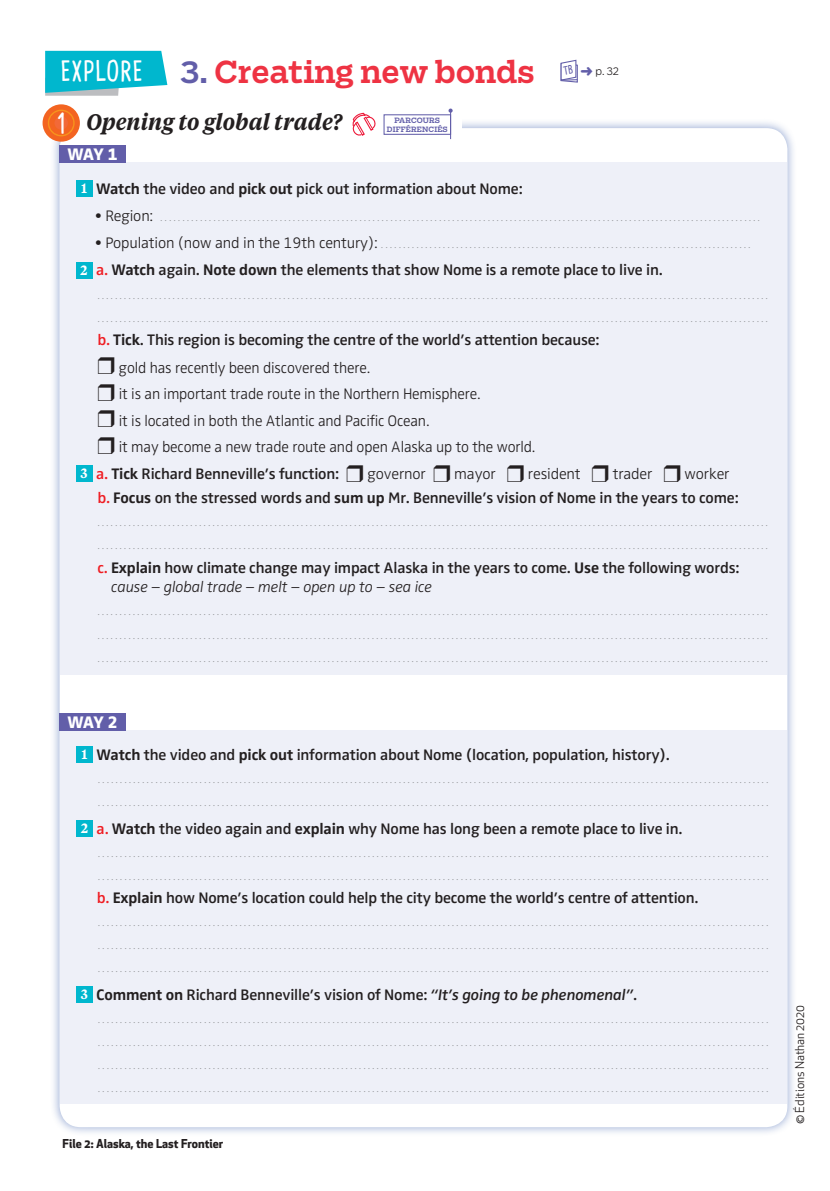
<style>
.page{position:relative;width:830px;height:1191px;background:#fff}
.page>*{position:absolute;margin:0;border:0;box-sizing:border-box;transform-origin:0 0}
.t1{font:500 30px "Salvo Serif";color:#ee3343}
.t2{font:700 27.3px "Cardenio Modern";color:#fff}
.t3{font:700 26.25px "Cardenio Modern";color:#fff}
.t4{font:italic 600 22.5px "Tiempos Text";color:#231f20;scale:.93 1}
.t5{font:17.25px "Zwo w 7";letter-spacing:-.055em;color:#fff}
.t6{font:15.75px "Zwo w 5";letter-spacing:-.01em;color:#231f20}
.t7{font:15.75px "Zwo w 2";letter-spacing:-.01em;color:#231f20}
.t8{font:15.75px "Zwo w 2 Italic";letter-spacing:-.01em;color:#231f20}
.t9{font:700 12px "Apex New";color:#231f20}
.t10{font:12px "Apex New";color:#231f20}
.t11{font:10.5px/23.1px "Zwo w 2";color:#939598}
.t12{font:300 10.5px "Salvo Sans";color:#231f20}
.t13{font:500 7.2px "Salvo Serif";letter-spacing:.02em;color:#625ea9}
.s1{color:#625ea9}
.s2{font-family:"Tiempos Text";font-weight:600;font-size:13.5px;color:#fff}
.s3{font-family:"Zwo w 6"}
.s4{font-size:15.75px;color:#231f20}
.s5{color:#ee1d23}
.s6{font-family:"Zwo w 5";color:#ee1d23}
.s7{font-family:"Zwo w 5"}
.s8{font-family:"Zwo w 5 Italic"}
</style>
<div class="page">
<svg style="left:45px;top:51px;width:122px;height:45px"></svg>
<div style="left:50px;top:119px;width:746px;height:1017px;background:#4f6fb6;opacity:.6"></div>
<div style="left:60px;top:128px;width:727px;height:999px;background:#fff;border-radius:21px"></div>
<div style="left:73px;top:113px;width:388px;height:32px;background:#fff"></div>
<svg style="left:352px;top:112px;width:24px;height:24px"></svg>
<div style="left:383px;top:114px;width:68px;height:21px;border:1px solid #625ea9"></div>
<svg style="left:448px;top:109px;width:4px;height:30px"></svg>
<svg style="left:45px;top:107px;width:32px;height:32px"></svg>
<div style="left:43px;top:104px;width:37px;height:38px;border:5px solid #f36421;border-radius:50%"></div>
<div style="left:52px;top:114px;width:19px;height:18px;background:#f26938;border-radius:50%"></div>
<div style="left:49px;top:111px;width:24px;height:24px;border:5px solid #f36421;border-radius:50%"></div>
<div style="left:60px;top:162px;width:727px;height:513px;background:#eef0f8"></div>
<div style="left:60px;top:730px;width:726px;height:374px;background:#eef0f8"></div>
<div style="left:76px;top:746px;width:17px;height:17px;background:#00b7ce"></div>
<div style="left:76px;top:820px;width:17px;height:17px;background:#00b7ce"></div>
<div style="left:76px;top:986px;width:17px;height:17px;background:#00b7ce"></div>
<div style="left:60px;top:145px;width:66px;height:17px;background:#625ea9"></div>
<div style="left:60px;top:713px;width:66px;height:17px;background:#625ea9"></div>
<div style="left:76px;top:180px;width:17px;height:17px;background:#00b7ce"></div>
<div style="left:76px;top:262px;width:17px;height:17px;background:#00b7ce"></div>
<div style="left:76px;top:465px;width:17px;height:17px;background:#00b7ce"></div>
<svg style="left:560px;top:59px;width:18px;height:24px"></svg>
<h1 class="t1" style="left:180px;top:51px;width:355px"><span class="s1">3.</span> Creating new bonds</h1>
<p class="t12" style="left:580px;top:64px;width:40px"><span class="s1">➜</span> p. 32</p>
<h2 class="t2" style="left:61px;top:53px;width:84px">EXPLORE</h2>
<h3 class="t4" style="left:86px;top:107px;width:276px">Opening to global trade?</h3>
<p class="t13" style="left:394px;top:116px;width:47px">PARCOURS</p>
<h3 class="t3" style="left:57px;top:106px;width:10px">1</h3>
<p class="t13" style="left:386px;top:124px;width:62px">DIFFÉRENCIÉS</p>
<h3 class="t5" style="left:68px;top:144px;width:52px">WAY 1</h3>
<h3 class="t6" style="left:81px;top:179px;width:442px"><span class="s2">1</span> <span class="s3">Watch</span> the video and <span class="s3">pick out</span> pick out information about Nome:</h3>
<p class="t11" style="left:95px;top:206px;width:666px"><span class="s4">• Region:</span> ........................................................................................................................................</p>
<p class="t11" style="left:95px;top:233px;width:656px"><span class="s4">• Population (now and in the 19th century):</span> ....................................................................................</p>
<h3 class="t6" style="left:80px;top:261px;width:583px"><span class="s2">2</span> <span class="s5">a.</span> <span class="s3">Watch</span> again. <span class="s3">Note down</span> the elements that show Nome is a remote place to live in.</h3>
<p class="t11" style="left:97px;top:283px;width:671px">........................................................................................................................................................</p>
<p class="t11" style="left:97px;top:306px;width:671px">........................................................................................................................................................</p>
<h3 class="t6" style="left:97px;top:330px;width:503px"><span class="s5">b.</span> <span class="s3">Tick</span>. This region is becoming the centre of the world’s attention because:</h3>
<h3 class="t7" style="left:97px;top:358px;width:274px">❒ gold has recently been discovered there.</h3>
<h3 class="t7" style="left:97px;top:385px;width:384px">❒ it is an important trade route in the Northern Hemisphere.</h3>
<h3 class="t7" style="left:97px;top:411px;width:333px">❒ it is located in both the Atlantic and Pacific Ocean.</h3>
<h3 class="t7" style="left:97px;top:438px;width:439px">❒ it may become a new trade route and open Alaska up to the world.</h3>
<h3 class="t7" style="left:80px;top:465px;width:650px"><span class="s2">3</span> <span class="s6">a.</span> <span class="s3">Tick</span> <span class="s7">Richard Benneville’s function:</span> ❒ governor ❒ mayor ❒ resident ❒ trader ❒ worker</h3>
<h3 class="t6" style="left:97px;top:489px;width:642px"><span class="s5">b.</span> <span class="s3">Focus</span> on the stressed words and <span class="s3">sum up</span> Mr. Benneville’s vision of Nome in the years to come:</h3>
<p class="t11" style="left:97px;top:511px;width:671px">........................................................................................................................................................ ........................................................................................................................................................</p>
<h3 class="t6" style="left:97px;top:559px;width:643px"><span class="s5">c.</span> <span class="s3">Explain</span> how climate change may impact Alaska in the years to come. <span class="s3">Use</span> the following words:</h3>
<h3 class="t8" style="left:111px;top:578px;width:322px">cause – global trade – melt – open up to – sea ice</h3>
<p class="t11" style="left:97px;top:600px;width:671px;text-align:justify">........................................................................................................................................................ ........................................................................................................................................................ ........................................................................................................................................................</p>
<h3 class="t5" style="left:68px;top:712px;width:52px">WAY 2</h3>
<h3 class="t6" style="left:82px;top:745px;width:589px"><span class="s2">1</span> <span class="s3">Watch</span> the video and <span class="s3">pick out</span> information about Nome (location, population, history).</h3>
<p class="t11" style="left:98px;top:768px;width:671px">........................................................................................................................................................ ........................................................................................................................................................</p>
<h3 class="t6" style="left:81px;top:819px;width:602px"><span class="s2">2</span> <span class="s5">a.</span> <span class="s3">Watch</span> the video again and <span class="s3">explain</span> why Nome has long been a remote place to live in.</h3>
<p class="t11" style="left:98px;top:841px;width:671px">........................................................................................................................................................ ........................................................................................................................................................</p>
<h3 class="t6" style="left:97px;top:888px;width:602px"><span class="s5">b.</span> <span class="s3">Explain</span> how Nome’s location could help the city become the world’s centre of attention.</h3>
<p class="t11" style="left:98px;top:911px;width:671px">........................................................................................................................................................ ........................................................................................................................................................</p>
<p class="t11" style="left:98px;top:957px;width:671px">........................................................................................................................................................</p>
<h3 class="t6" style="left:81px;top:985px;width:557px"><span class="s2">3</span> <span class="s3">Comment on</span> Richard Benneville’s vision of Nome: <span class="s8">“It’s going to be phenomenal”</span>.</h3>
<p class="t11" style="left:98px;top:1007px;width:671px">........................................................................................................................................................</p>
<p class="t11" style="left:98px;top:1031px;width:671px">........................................................................................................................................................</p>
<p class="t11" style="left:98px;top:1054px;width:671px">........................................................................................................................................................</p>
<p class="t11" style="left:98px;top:1077px;width:671px">........................................................................................................................................................</p>
<p class="t9" style="left:63px;top:1134px;width:162px">File 2: Alaska, the Last Frontier</p>
<p class="t10" style="left:791px;top:1124px;width:120px;rotate:-90deg">© Éditions Nathan 2020</p>
</div>
